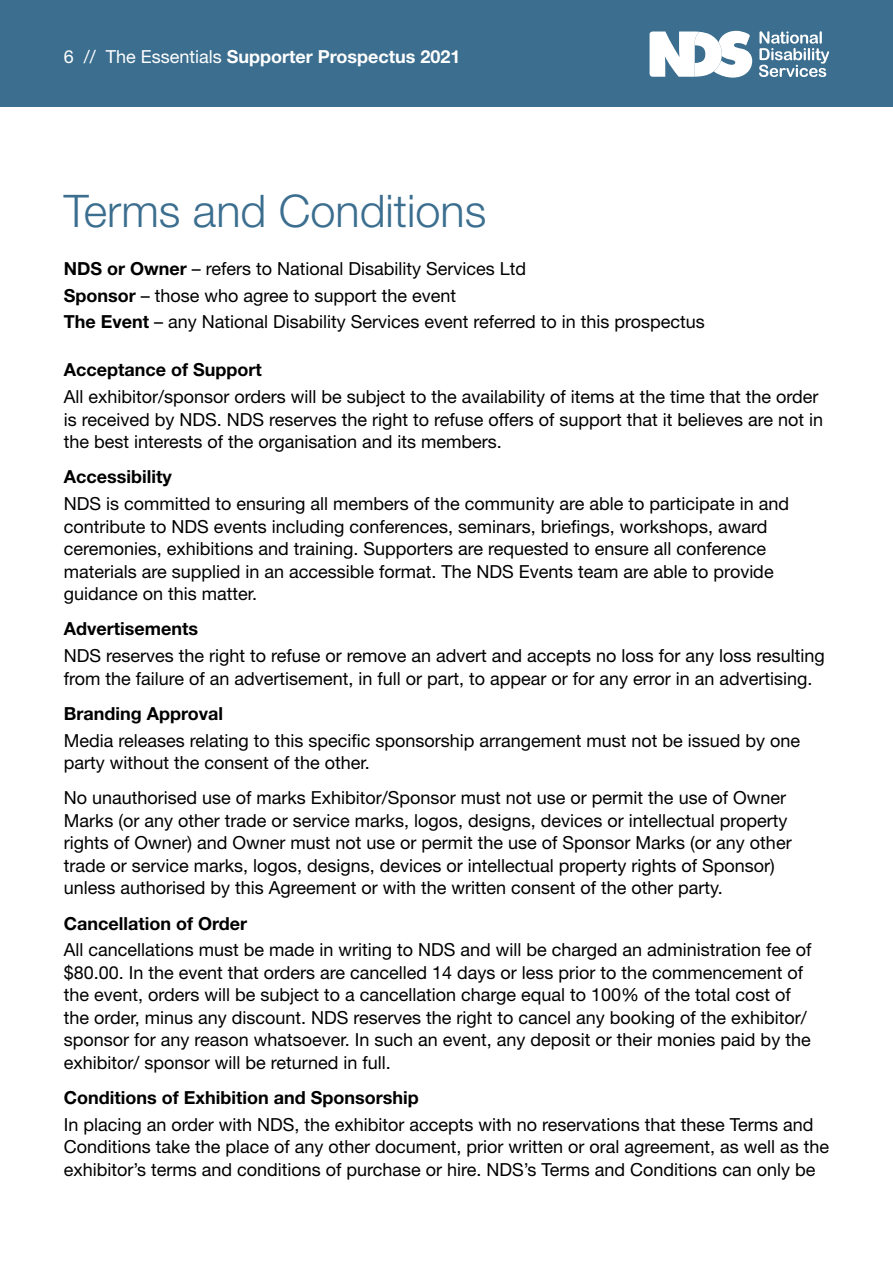
<style>
.page{position:relative;width:893px;height:1263px;background:#fff}
.page>*{position:absolute;margin:0;border:0;box-sizing:border-box;transform-origin:0 0}
.t1{font:300 45px "Helvetica Neue";color:#3b6e8f}
.t2{font:18px/22.5px "Helvetica Neue";color:#000}
.t3{font:700 18px "Helvetica Neue";color:#000}
.t4{font:700 18px "Helvetica Neue";color:#fff}
.s1{font-weight:400}
.s2{font-weight:700}
</style>
<div class="page">
<div style="left:0;top:0;width:893px;height:106px;background:#3b6e8f"></div>
<svg style="left:650px;top:31px;width:102px;height:47px"></svg>
<svg style="left:759px;top:31px;width:70px;height:46px"></svg>
<p class="t4" style="left:64px;top:46px;width:398px"><span class="s1">6 // The Essentials</span> Supporter Prospectus 2021</p>
<h1 class="t1" style="left:64px;top:183px;width:424px">Terms and Conditions</h1>
<p class="t2" style="left:64px;top:255px;width:643px;line-height:26.7px"><span class="s2">NDS or Owner</span> – refers to National Disability Services Ltd<br><span class="s2">Sponsor</span> – those who agree to support the event<br><span class="s2">The Event</span> – any National Disability Services event referred to in this prospectus</p>
<p class="t3" style="left:64px;top:359px;width:200px">Acceptance of Support</p>
<p class="t2" style="left:64px;top:385px;width:761px">All exhibitor/sponsor orders will be subject to the availability of items at the time that the order is received by NDS. NDS reserves the right to refuse offers of support that it believes are not in the best interests of the organisation and its members.</p>
<p class="t3" style="left:64px;top:466px;width:109px">Accessibility</p>
<p class="t2" style="left:64px;top:492px;width:727px">NDS is committed to ensuring all members of the community are able to participate in and contribute to NDS events including conferences, seminars, briefings, workshops, award ceremonies, exhibitions and training. Supporters are requested to ensure all conference materials are supplied in an accessible format. The NDS Events team are able to provide guidance on this matter.</p>
<p class="t3" style="left:64px;top:618px;width:136px">Advertisements</p>
<p class="t2" style="left:64px;top:644px;width:763px">NDS reserves the right to refuse or remove an advert and accepts no loss for any loss resulting from the failure of an advertisement, in full or part, to appear or for any error in an advertising.</p>
<p class="t3" style="left:64px;top:702px;width:161px">Branding Approval</p>
<p class="t2" style="left:64px;top:729px;width:738px">Media releases relating to this specific sponsorship arrangement must not be issued by one party without the consent of the other.</p>
<p class="t2" style="left:64px;top:786px;width:729px">No unauthorised use of marks Exhibitor/Sponsor must not use or permit the use of Owner Marks (or any other trade or service marks, logos, designs, devices or intellectual property rights of Owner) and Owner must not use or permit the use of Sponsor Marks (or any other trade or service marks, logos, designs, devices or intellectual property rights of Sponsor) unless authorised by this Agreement or with the written consent of the other party.</p>
<p class="t3" style="left:64px;top:912px;width:185px">Cancellation of Order</p>
<p class="t2" style="left:64px;top:938px;width:749px">All cancellations must be made in writing to NDS and will be charged an administration fee of $80.00. In the event that orders are cancelled 14 days or less prior to the commencement of the event, orders will be subject to a cancellation charge equal to 100% of the total cost of the order, minus any discount. NDS reserves the right to cancel any booking of the exhibitor/ sponsor for any reason whatsoever. In such an event, any deposit or their monies paid by the exhibitor/ sponsor will be returned in full.</p>
<p class="t3" style="left:64px;top:1086px;width:356px">Conditions of Exhibition and Sponsorship</p>
<p class="t2" style="left:64px;top:1113px;width:767px">In placing an order with NDS, the exhibitor accepts with no reservations that these Terms and<br>Conditions take the place of any other document, prior written or oral agreement, as well as the exhibitor’s terms and conditions of purchase or hire. NDS’s Terms and Conditions can only be</p>
</div>
